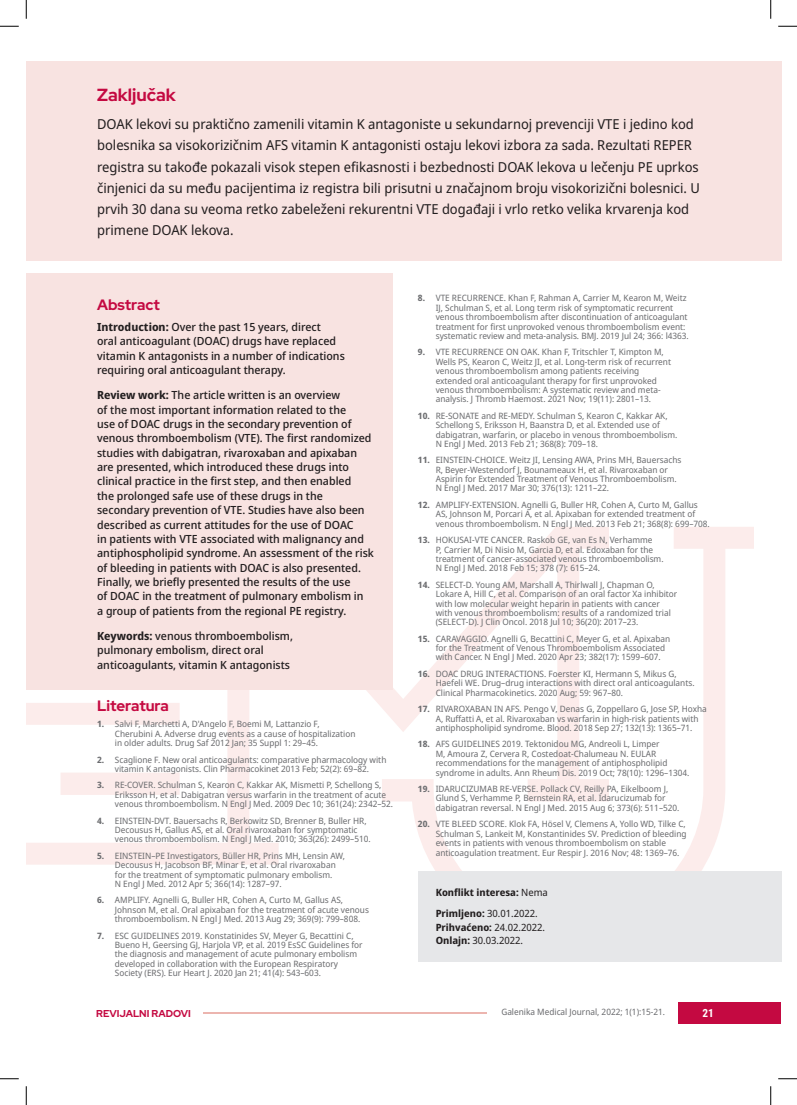
<style>
.page{position:relative;width:797px;height:1105px;background:#fff}
.page>*{position:absolute;margin:0;border:0;box-sizing:border-box;transform-origin:0 0}
.Podnaslov_Full{font:700 17.5px "Red Hat Display";color:#c40941}
.Podnaslov{font:700 15px "Red Hat Display";color:#c40941}
.Paragraf_-_Zaključak{font:13.75px/21.2px "Noto Sans Display";color:#231f20}
.Paragraf_-_Sažetak_d{font:500 11.25px/14.4px "Noto Sans Display";color:#231f20}
.t1{font:700 11.25px "Roboto Condensed";color:#fff}
.Konflikt_interesa_de{font:10px/13.8px "Noto Sans Display";color:#231f20}
.Konflikt_interesa_de-2{font:700 10px "Noto Sans Display";color:#231f20}
.t2{font:700 10px "Red Hat Display";color:#c40941}
.t3{font:8.75px/9.4px "Noto Sans Display";color:#6c6d70}
.s1{font-weight:700}
.s2{font-weight:400}
</style>
<div class="page">
<svg style="left:26px;top:527px;width:727px;height:344px"></svg>
<hr style="left:203px;top:1012px;width:283px;height:1px;background:#ecb5af">
<div style="left:678px;top:1002px;width:103px;height:22px;background:#c40941"></div>
<div style="left:26px;top:61px;width:755px;height:200px;background:#f8e3e1"></div>
<div style="left:26px;top:273px;width:367px;height:122px;background:#f8e3e1"></div>
<div style="left:26px;top:341px;width:367px;height:295px;background:#f8e3e1"></div>
<div style="left:26px;top:582px;width:367px;height:108px;background:#f8e3e1"></div>
<div style="left:418px;top:871px;width:363px;height:42px;background:#e6e7e9"></div>
<div style="left:418px;top:892px;width:363px;height:69px;background:#e6e7e9"></div>
<svg style="left:0;top:25px;width:19px;height:2px"></svg>
<svg style="left:778px;top:25px;width:19px;height:2px"></svg>
<svg style="left:0;top:1078px;width:19px;height:1px"></svg>
<svg style="left:778px;top:1078px;width:19px;height:1px"></svg>
<svg style="left:25px;top:0;width:2px;height:19px"></svg>
<svg style="left:25px;top:1086px;width:2px;height:19px"></svg>
<svg style="left:770px;top:0;width:1px;height:19px"></svg>
<svg style="left:770px;top:1086px;width:1px;height:19px"></svg>
<p class="Podnaslov_Full" style="left:97px;top:83px;width:80px">Zaključak</p>
<p class="Paragraf_-_Zaključak" style="left:97px;top:114px;width:604px">DOAK lekovi su praktično zamenili vitamin K antagoniste u sekundarnoj prevenciji VTE i jedino kod bolesnika sa visokorizičnim AFS vitamin K antagonisti ostaju lekovi izbora za sada. Rezultati REPER registra su takođe pokazali visok stepen efikasnosti i bezbednosti DOAK lekova u lečenju PE uprkos činjenici da su među pacijentima iz registra bili prisutni u značajnom broju visokorizični bolesnici. U prvih 30 dana su veoma retko zabeleženi rekurentni VTE događaji i vrlo retko velika krvarenja kod primene DOAK lekova.</p>
<p class="Podnaslov" style="left:97px;top:295px;width:64px">Abstract</p>
<p class="Paragraf_-_Sažetak_d" style="left:97px;top:320px;width:249px"><span class="s1">Introduction:</span> Over the past 15 years, direct<br>oral anticoagulant (DOAC) drugs have replaced vitamin K antagonists in a number of indications requiring oral anticoagulant therapy.</p>
<p class="Paragraf_-_Sažetak_d" style="left:97px;top:388px;width:278px"><span class="s1">Review work:</span> The article written is an overview<br>of the most important information related to the<br>use of DOAC drugs in the secondary prevention of venous thromboembolism (VTE). The first randomized studies with dabigatran, rivaroxaban and apixaban are presented, which introduced these drugs into clinical practice in the first step, and then enabled<br>the prolonged safe use of these drugs in the secondary prevention of VTE. Studies have also been described as current attitudes for the use of DOAC<br>in patients with VTE associated with malignancy and antiphospholipid syndrome. An assessment of the risk of bleeding in patients with DOAC is also presented.<br>Finally, we briefly presented the results of the use<br>of DOAC in the treatment of pulmonary embolism in<br>a group of patients from the regional PE registry.</p>
<p class="Paragraf_-_Sažetak_d" style="left:97px;top:629px;width:197px"><span class="s1">Keywords:</span> venous thromboembolism, pulmonary embolism, direct oral anticoagulants, vitamin K antagonists</p>
<p class="Podnaslov" style="left:97px;top:696px;width:73px">Literatura</p>
<p class="t3" style="left:115px;top:720px;width:242px;text-indent:-18px"><span class="s1">1.</span> Salvi F, Marchetti A, D'Angelo F, Boemi M, Lattanzio F,<br>Cherubini A. Adverse drug events as a cause of hospitalization in older adults. Drug Saf 2012 Jan; 35 Suppl 1: 29–45.</p>
<p class="t3" style="left:97px;top:755px;width:291px;text-align:center"><span class="s1">2.</span> Scaglione F. New oral anticoagulants: comparative pharmacology with vitamin K antagonists. Clin Pharmacokinet 2013 Feb; 52(2): 69–82.</p>
<p class="t3" style="left:115px;top:781px;width:280px;text-indent:-18px"><span class="s1">3.</span> RE-COVER. Schulman S, Kearon C, Kakkar AK, Mismetti P, Schellong S,<br>Eriksson H, et al. Dabigatran versus warfarin in the treatment of acute venous thromboembolism. N Engl J Med. 2009 Dec 10; 361(24): 2342–52.</p>
<p class="t3" style="left:115px;top:816px;width:257px;text-indent:-18px"><span class="s1">4.</span> EINSTEIN-DVT. Bauersachs R, Berkowitz SD, Brenner B, Buller HR,<br>Decousus H, Gallus AS, et al. Oral rivaroxaban for symptomatic venous thromboembolism. N Engl J Med. 2010; 363(26): 2499–510.</p>
<p class="t3" style="left:115px;top:851px;width:231px;text-indent:-18px"><span class="s1">5.</span> EINSTEIN–PE Investigators, Büller HR, Prins MH, Lensin AW, Decousus H, Jacobson BF, Minar E, et al. Oral rivaroxaban for the treatment of symptomatic pulmonary embolism.<br>N Engl J Med. 2012 Apr 5; 366(14): 1287–97.</p>
<p class="t3" style="left:115px;top:896px;width:256px;text-indent:-18px"><span class="s1">6.</span> AMPLIFY. Agnelli G, Buller HR, Cohen A, Curto M, Gallus AS,<br>Johnson M, et al. Oral apixaban for the treatment of acute venous thromboembolism. N Engl J Med. 2013 Aug 29; 369(9): 799–808.</p>
<p class="t3" style="left:115px;top:931px;width:249px;text-indent:-18px"><span class="s1">7.</span> ESC GUIDELINES 2019. Konstatinides SV, Meyer G, Becattini C, Bueno H, Geersing GJ, Harjola VP, et al. 2019 EsSC Guidelines for the diagnosis and management of acute pulmonary embolism developed in collaboration with the European Respiratory Society (ERS). Eur Heart J. 2020 Jan 21; 41(4): 543–603.</p>
<p class="t3" style="left:436px;top:294px;width:254px;text-indent:-18px"><span class="s1">8.</span> VTE RECURRENCE. Khan F, Rahman A, Carrier M, Kearon M, Weitz IJ, Schulman S, et al. Long term risk of symptomatic recurrent venous thromboembolism after discontinuation of anticoagulant treatment for first unprovoked venous thromboembolism event: systematic review and meta-analysis. BMJ. 2019 Jul 24; 366: l4363.</p>
<p class="t3" style="left:436px;top:348px;width:237px;text-indent:-18px"><span class="s1">9.</span> VTE RECURRENCE ON OAK. Khan F, Tritschler T, Kimpton M, Wells PS, Kearon C, Weitz JI, et al. Long-term risk of recurrent venous thromboembolism among patients receiving extended oral anticoagulant therapy for first unprovoked venous thromboembolism: A systematic review and meta&shy;analysis. J Thromb Haemost. 2021 Nov; 19(11): 2801–13.</p>
<p class="t3" style="left:436px;top:411px;width:243px;text-indent:-18px"><span class="s1">10.</span> RE-SONATE and RE-MEDY. Schulman S, Kearon C, Kakkar AK, Schellong S, Eriksson H, Baanstra D, et al. Extended use of dabigatran, warfarin, or placebo in venous thromboembolism.<br>N Engl J Med. 2013 Feb 21; 368(8): 709–18.</p>
<p class="t3" style="left:436px;top:456px;width:247px;text-indent:-18px"><span class="s1">11.</span> EINSTEIN-CHOICE. Weitz JI, Lensing AWA, Prins MH, Bauersachs R, Beyer-Westendorf J, Bounameaux H, et al. Rivaroxaban or Aspirin for Extended Treatment of Venous Thromboembolism.<br>N Engl J Med. 2017 Mar 30; 376(13): 1211–22.</p>
<p class="t3" style="left:436px;top:500px;width:276px;text-indent:-18px"><span class="s1">12.</span> AMPLIFY-EXTENSION. Agnelli G, Buller HR, Cohen A, Curto M, Gallus<br>AS, Johnson M, Porcari A, et al. Apixaban for extended treatment of venous thromboembolism. N Engl J Med. 2013 Feb 21; 368(8): 699–708.</p>
<p class="t3" style="left:436px;top:535px;width:229px;text-indent:-18px"><span class="s1">13.</span> HOKUSAI-VTE CANCER. Raskob GE, van Es N, Verhamme<br>P, Carrier M, Di Nisio M, Garcia D, et al. Edoxaban for the treatment of cancer-associated venous thromboembolism.<br>N Engl J Med. 2018 Feb 15; 378 (7): 615–24.</p>
<p class="t3" style="left:436px;top:580px;width:243px;text-indent:-18px"><span class="s1">14.</span> SELECT-D. Young AM, Marshall A, Thirlwall J, Chapman O, Lokare A, Hill C, et al. Comparison of an oral factor Xa inhibitor with low molecular weight heparin in patients with cancer with venous thromboembolism: results of a randomized trial (SELECT-D). J Clin Oncol. 2018 Jul 10; 36(20): 2017–23.</p>
<p class="t3" style="left:436px;top:634px;width:236px;text-indent:-18px"><span class="s1">15.</span> CARAVAGGIO. Agnelli G, Becattini C, Meyer G, et al. Apixaban for the Treatment of Venous Thromboembolism Associated with Cancer. N Engl J Med. 2020 Apr 23; 382(17): 1599–607.</p>
<p class="t3" style="left:436px;top:669px;width:260px;text-indent:-18px"><span class="s1">16.</span> DOAC DRUG INTERACTIONS. Foerster KI, Hermann S, Mikus G,<br>Haefeli WE. Drug–drug interactions with direct oral anticoagulants.<br>Clinical Pharmacokinetics. 2020 Aug; 59: 967–80.</p>
<p class="t3" style="left:436px;top:704px;width:272px;text-indent:-18px"><span class="s1">17.</span> RIVAROXABAN IN AFS. Pengo V, Denas G, Zoppellaro G, Jose SP, Hoxha<br>A, Ruffatti A, et al. Rivaroxaban vs warfarin in high-risk patients with antiphospholipid syndrome. Blood. 2018 Sep 27; 132(13): 1365–71.</p>
<p class="t3" style="left:436px;top:740px;width:255px;text-indent:-18px"><span class="s1">18.</span> AFS GUIDELINES 2019. Tektonidou MG, Andreoli L, Limper<br>M, Amoura Z, Cervera R, Costedoat-Chalumeau N. EULAR recommendations for the management of antiphospholipid syndrome in adults. Ann Rheum Dis. 2019 Oct; 78(10): 1296–1304.</p>
<p class="t3" style="left:436px;top:784px;width:245px;text-indent:-18px"><span class="s1">19.</span> IDARUCIZUMAB RE-VERSE. Pollack CV, Reilly PA, Eikelboom J,<br>Glund S, Verhamme P, Bernstein RA, et al. Idarucizumab for dabigatran reversal. N Engl J Med. 2015 Aug 6; 373(6): 511–520.</p>
<p class="t3" style="left:436px;top:819px;width:252px;text-indent:-18px"><span class="s1">20.</span> VTE BLEED SCORE. Klok FA, Hösel V, Clemens A, Yollo WD, Tilke C, Schulman S, Lankeit M, Konstantinides SV. Prediction of bleeding events in patients with venous thromboembolism on stable anticoagulation treatment. Eur Respir J. 2016 Nov; 48: 1369–76.</p>
<p class="Konflikt_interesa_de-2" style="left:436px;top:885px;width:114px">Konflikt interesa: <span class="s2">Nema</span></p>
<p class="Konflikt_interesa_de" style="left:436px;top:906px;width:111px"><span class="s1">Primljeno:</span> 30.01.2022.<br><span class="s1">Prihvaćeno:</span> 24.02.2022.<br><span class="s1">Onlajn:</span> 30.03.2022.</p>
<p class="t3" style="left:501px;top:1008px;width:165px">Galenika Medical Journal, 2022; 1(1):15-21.</p>
<p class="t2" style="left:96px;top:1006px;width:96px">REVIJALNI RADOVI</p>
<p class="t1" style="left:702px;top:1005px;width:13px">21</p>
</div>
